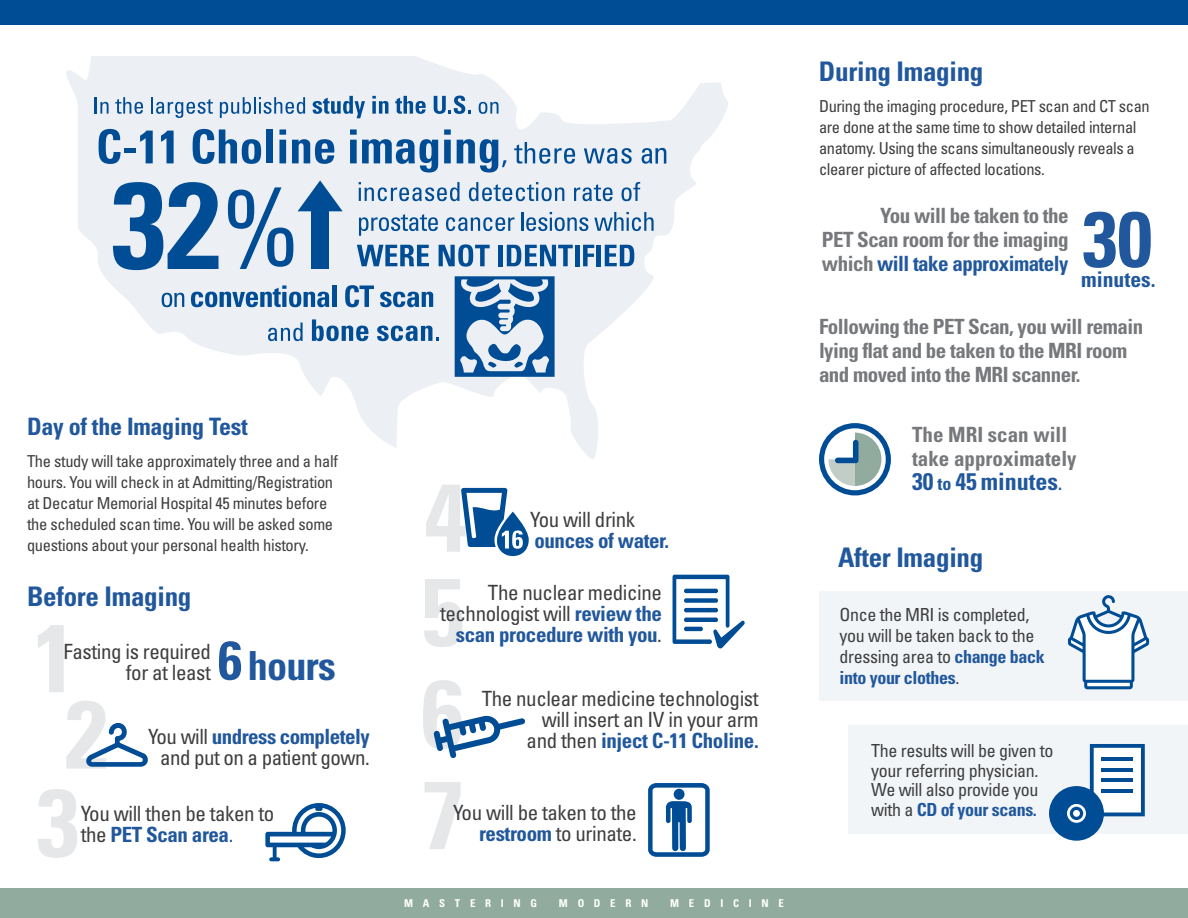
<style>
.page{position:relative;width:1188px;height:918px;background:#fff}
.page>*{position:absolute;margin:0;border:0;box-sizing:border-box;transform-origin:0 0}
.t1{font:700 condensed 78.6px "Univers";color:#21589d}
.t2{font:700 condensed 40.05px "Univers";color:#21589d}
.t3{font:700 condensed 27px "Univers";letter-spacing:-.01em;color:#21589d}
.t4{font:700 condensed 24px "Univers";color:#21589d}
.t5{font:700 condensed 21.6px "Univers";color:#21589d}
.t6{font:condensed 21px/21px "Univers";letter-spacing:-.02em;color:#3e3e3f;text-align:right}
.t7{font:700 condensed 21px/24px "Univers";letter-spacing:-.025em;color:#76787b;text-align:justify}
.t8{font:700 condensed 21px/24px "Univers";color:#76787b}
.t9{font:700 condensed 21px "Univers";letter-spacing:-.02em;color:#21589d}
.t10{font:condensed 18px/21px "Univers";letter-spacing:-.02em;color:#3e3e3f}
.t11{font:condensed 16.5px/21px "Univers";letter-spacing:-.02em;color:#3e3e3f}
.t12{font:700 condensed 10.8px "Univers";letter-spacing:.9em;color:#fff}
.s1{font-size:54.6px}
.s2{font-weight:700;color:#21589d}
.s3{color:#21589d}
.s4{font-size:18px}
</style>
<div class="page">
<div style="left:819px;top:591px;width:369px;height:110px;background:#f2f5f7"></div>
<div style="left:848px;top:726px;width:340px;height:108px;background:#f2f5f7"></div>
<svg style="left:38px;top:625px;width:26px;height:67px"></svg>
<svg style="left:38px;top:789px;width:39px;height:69px"></svg>
<svg style="left:424px;top:579px;width:38px;height:68px"></svg>
<svg style="left:425px;top:782px;width:36px;height:67px"></svg>
<div style="left:0;top:0;width:1188px;height:25px;background:#014d95"></div>
<div style="left:0;top:888px;width:1188px;height:30px;background:#91ab9f"></div>
<svg style="left:66px;top:56px;width:662px;height:403px;fill:#eef0f4"></svg>
<svg style="left:95px;top:97px;width:14px;height:17px"></svg>
<svg style="left:115px;top:97px;width:28px;height:17px"></svg>
<svg style="left:151px;top:97px;width:62px;height:21px"></svg>
<svg style="left:220px;top:97px;width:85px;height:21px;background:#afc5da"></svg>
<svg style="left:312px;top:96px;width:53px;height:22px"></svg>
<svg style="left:372px;top:96px;width:16px;height:18px"></svg>
<svg style="left:395px;top:96px;width:31px;height:18px"></svg>
<svg style="left:434px;top:96px;width:37px;height:18px"></svg>
<svg style="left:479px;top:102px;width:20px;height:12px"></svg>
<svg style="left:99px;top:129px;width:22px;height:35px"></svg>
<div style="left:124px;top:148px;width:12px;height:5px;background:#014d95"></div>
<svg style="left:140px;top:131px;width:13px;height:32px"></svg>
<svg style="left:161px;top:131px;width:13px;height:32px"></svg>
<svg style="left:193px;top:129px;width:68px;height:35px;background:#7ba1c5"></svg>
<div style="left:266px;top:129px;width:7px;height:34px;background:#014d95"></div>
<svg style="left:279px;top:129px;width:7px;height:34px"></svg>
<svg style="left:292px;top:139px;width:43px;height:25px"></svg>
<svg style="left:350px;top:129px;width:88px;height:44px;background:#93b1cf"></svg>
<svg style="left:444px;top:129px;width:7px;height:34px"></svg>
<svg style="left:457px;top:139px;width:50px;height:34px;background:#7fa4c7"></svg>
<svg style="left:514px;top:142px;width:61px;height:22px"></svg>
<svg style="left:584px;top:148px;width:48px;height:16px"></svg>
<svg style="left:113px;top:182px;width:106px;height:88px;background:#6b96bf"></svg>
<svg style="left:228px;top:180px;width:115px;height:89px;background:#9cb8d3"></svg>
<svg style="left:455px;top:276px;width:100px;height:101px;background:#6491bc"></svg>
<svg style="left:162px;top:293px;width:22px;height:14px"></svg>
<svg style="left:191px;top:285px;width:138px;height:22px;background:#87a9ca"></svg>
<hr style="left:332px;top:285px;width:4px;height:22px;background:#014d95">
<svg style="left:345px;top:285px;width:29px;height:22px"></svg>
<svg style="left:380px;top:292px;width:53px;height:15px"></svg>
<svg style="left:268px;top:323px;width:35px;height:18px"></svg>
<svg style="left:312px;top:319px;width:57px;height:22px"></svg>
<svg style="left:377px;top:326px;width:62px;height:15px"></svg>
<svg style="left:359px;top:182px;width:101px;height:19px;background:#a8c0d7"></svg>
<svg style="left:469px;top:182px;width:95px;height:19px;background:#a5bdd6"></svg>
<svg style="left:574px;top:184px;width:39px;height:17px"></svg>
<svg style="left:622px;top:182px;width:18px;height:19px"></svg>
<svg style="left:359px;top:214px;width:79px;height:22px;background:#a9c0d8"></svg>
<svg style="left:446px;top:217px;width:68px;height:14px"></svg>
<svg style="left:521px;top:212px;width:67px;height:19px"></svg>
<svg style="left:594px;top:212px;width:60px;height:19px"></svg>
<svg style="left:357px;top:245px;width:72px;height:21px;background:#6894be"></svg>
<svg style="left:439px;top:244px;width:51px;height:23px"></svg>
<div style="left:498px;top:245px;width:5px;height:21px;background:#014d95"></div>
<svg style="left:507px;top:245px;width:66px;height:21px"></svg>
<hr style="left:575px;top:245px;width:4px;height:21px;background:#014d95">
<svg style="left:583px;top:245px;width:11px;height:21px"></svg>
<div style="left:596px;top:245px;width:5px;height:21px;background:#014d95"></div>
<svg style="left:605px;top:245px;width:30px;height:21px"></svg>
<svg style="left:66px;top:701px;width:82px;height:68px"></svg>
<svg style="left:265px;top:803px;width:81px;height:58px"></svg>
<svg style="left:426px;top:485px;width:103px;height:71px"></svg>
<svg style="left:673px;top:575px;width:72px;height:74px"></svg>
<hr style="left:684px;top:589px;width:34px;height:4px;background:#014d95;border-radius:2px">
<div style="left:684px;top:598px;width:34px;height:5px;background:#014d95;border-radius:2px"></div>
<hr style="left:684px;top:608px;width:34px;height:4px;background:#014d95;border-radius:2px">
<hr style="left:684px;top:618px;width:34px;height:4px;background:#014d95;border-radius:2px">
<hr style="left:684px;top:627px;width:19px;height:4px;background:#014d95;border-radius:2px">
<svg style="left:423px;top:680px;width:102px;height:78px"></svg>
<svg style="left:648px;top:783px;width:62px;height:74px"></svg>
<svg style="left:819px;top:423px;width:72px;height:72px"></svg>
<svg style="left:1068px;top:595px;width:81px;height:94px"></svg>
<svg style="left:1049px;top:744px;width:96px;height:97px"></svg>
<svg style="left:642px;top:148px;width:24px;height:16px"></svg>
<h3 class="t4" style="left:27px;top:412px;width:222px">Day of the Imaging Test</h3>
<p class="t11" style="left:27px;top:450px;width:312px">The study will take approximately three and a half hours. You will check in at Admitting/Registration at Decatur Memorial Hospital 45 minutes before the scheduled scan time. You will be asked some questions about your personal health history.</p>
<h3 class="t3" style="left:27px;top:580px;width:166px">Before Imaging</h3>
<p class="t6" style="left:63px;top:641px;width:149px">Fasting is required for at least</p>
<h2 class="t2" style="left:218px;top:641px;width:120px"><span class="s1">6</span> hours</h2>
<p class="t6" style="left:148px;top:726px;width:223px;text-align:center">You will <span class="s2">undress completely </span>and put on a patient gown.</p>
<p class="t6" style="left:81px;top:803px;width:195px;text-align:left">You will then be taken to the <span class="s2">PET Scan area</span><span class="s3">.</span></p>
<p class="t6" style="left:530px;top:508px;width:107px">You will drink</p>
<p class="t9" style="left:534px;top:527px;width:136px">ounces of water.</p>
<p class="t6" style="left:440px;top:582px;width:223px">The nuclear medicine technologist will <span class="s2">review the scan procedure with you</span>.</p>
<p class="t6" style="left:482px;top:688px;width:279px">The nuclear medicine technologist will insert an IV in your arm<br>and then <span class="s2">inject C-11 Choline.</span></p>
<p class="t6" style="left:453px;top:802px;width:185px">You will be taken to the <span class="s2">restroom</span> to urinate.</p>
<p class="t12" style="left:404px;top:897px;width:134px">mastering</p>
<p class="t12" style="left:559px;top:897px;width:91px">modern</p>
<p class="t12" style="left:670px;top:897px;width:115px">medicine</p>
<h3 class="t3" style="left:819px;top:54px;width:166px">During Imaging</h3>
<p class="t11" style="left:819px;top:96px;width:332px">During the imaging procedure, PET scan and CT scan are done at the same time to show detailed internal anatomy. Using the scans simultaneously reveals a clearer picture of affected locations.</p>
<p class="t7" style="left:822px;top:204px;width:248px;text-indent:58px">You will be taken to the PET Scan room for the imaging which <span class="s3">will take approximately</span></p>
<h1 class="t1" style="left:1083px;top:191px;width:71px">30</h1>
<h3 class="t5" style="left:1081px;top:266px;width:76px">minutes.</h3>
<p class="t7" style="left:819px;top:314px;width:326px">Following the PET Scan, you will remain lying flat and be taken to the MRI</p>
<p class="t7" style="left:1086px;top:338px;width:43px">room</p>
<p class="t7" style="left:819px;top:362px;width:168px">and moved into the MRI</p>
<p class="t7" style="left:1012px;top:362px;width:70px">scanner.</p>
<p class="t8" style="left:912px;top:423px;width:166px;text-indent:76px">scan will take approximately</p>
<h3 class="t4" style="left:912px;top:467px;width:151px">30 <span class="s4">to</span> 45 minutes<span class="s4">.</span></h3>
<p class="t7" style="left:912px;top:423px;width:48px">The MRI</p>
<h3 class="t3" style="left:838px;top:541px;width:147px">After Imaging</h3>
<p class="t10" style="left:840px;top:604px;width:207px">Once the MRI is completed, you will be taken back to the dressing area to <span class="s2">change back into your clothes</span>.</p>
<p class="t10" style="left:871px;top:741px;width:184px;line-height:19.5px">The results will be given to your referring physician.<br>We will also provide you with a <span class="s2">CD of your scans.</span></p>
</div>
